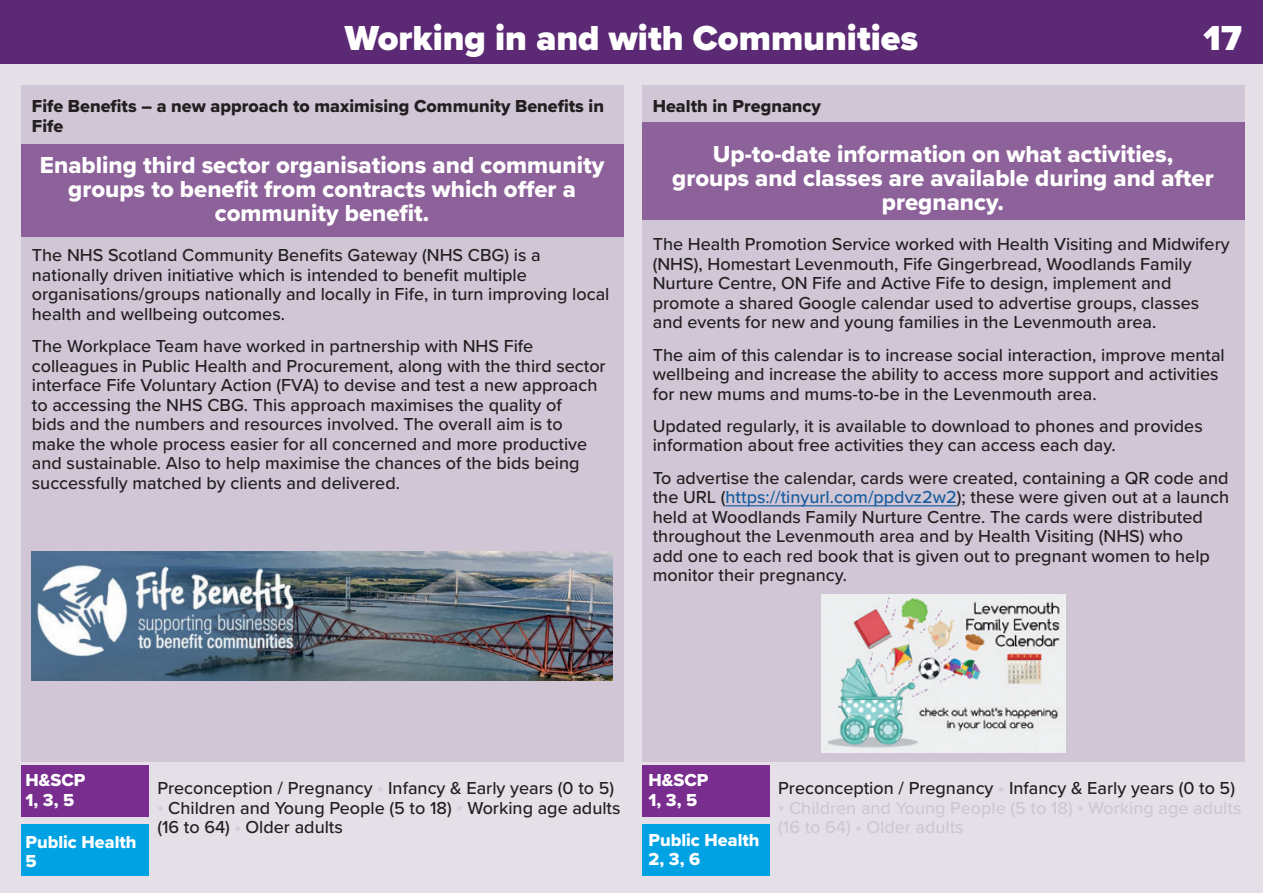
<style>
.page{position:relative;width:1263px;height:893px;background:#fff}
.page>*{position:absolute;margin:0;border:0;box-sizing:border-box;transform-origin:0 0}
.t1{font:900 36px "Proxima Nova";color:#fff}
.t2{font:24px/24px "Proxima Nova Extrabld";color:#fff;text-align:center}
.t3{font:500 18px/19.5px "Proxima Nova";color:#231f20}
.t4{font:500 18px/19.5px "Proxima Nova";color:#d0c6d6}
.t5{font:18px/19.5px "Proxima Nova Extrabld";color:#231f20}
.t6{font:18px/19.5px "Proxima Nova Extrabld";color:#fff}
.s1{color:#175d9e}
.s2{color:#d0c6d6}
.s3{color:#231f20}
</style>
<div class="page">
<div style="left:0;top:45px;width:1263px;height:848px;background:#e5e0e8"></div>
<div style="left:0;top:0;width:1263px;height:64px;background:#5c2974"></div>
<div style="left:21px;top:85px;width:603px;height:676px;background:#d0c6d6"></div>
<div style="left:21px;top:145px;width:603px;height:92px;background:#8d6199"></div>
<div style="left:642px;top:85px;width:603px;height:676px;background:#d0c6d6"></div>
<div style="left:642px;top:122px;width:603px;height:98px;background:#8d6199"></div>
<div style="left:21px;top:765px;width:128px;height:51px;background:#792e8f"></div>
<div style="left:21px;top:825px;width:128px;height:51px;background:#00a2e4"></div>
<div style="left:642px;top:765px;width:128px;height:51px;background:#792e8f"></div>
<div style="left:642px;top:825px;width:128px;height:51px;background:#00a2e4"></div>
<hr style="left:725px;top:505px;width:232px;height:1px;background:#175d9e">
<img style="left:32px;top:552px;width:580px;height:128px">
<img style="left:822px;top:595px;width:243px;height:158px">
<h1 class="t1" style="left:345px;top:11px;width:575px">Working in and with Communities</h1>
<h1 class="t1" style="left:1203px;top:11px;width:40px">17</h1>
<p class="t5" style="left:32px;top:96px;width:574px">Fife Benefits – a new approach to maximising Community Benefits in<br>Fife</p>
<h2 class="t2" style="left:40px;top:152px;width:566px">Enabling third sector organisations and community groups to benefit from contracts which offer a community benefit.</h2>
<p class="t3" style="left:32px;top:245px;width:579px">The NHS Scotland Community Benefits Gateway (NHS CBG) is a nationally driven initiative which is intended to benefit multiple organisations/groups nationally and locally in Fife, in turn improving local health and wellbeing outcomes.</p>
<p class="t3" style="left:32px;top:336px;width:575px">The Workplace Team have worked in partnership with NHS Fife colleagues in Public Health and Procurement, along with the third sector interface Fife Voluntary Action (FVA) to devise and test a new approach to accessing the NHS CBG. This approach maximises the quality of<br>bids and the numbers and resources involved. The overall aim is to make the whole process easier for all concerned and more productive and sustainable. Also to help maximise the chances of the bids being successfully matched by clients and delivered.</p>
<p class="t5" style="left:653px;top:96px;width:170px">Health in Pregnancy</p>
<h2 class="t2" style="left:672px;top:141px;width:543px">Up-to-date information on what activities, groups and classes are available during and after pregnancy.</h2>
<p class="t3" style="left:653px;top:234px;width:578px">The Health Promotion Service worked with Health Visiting and Midwifery (NHS), Homestart Levenmouth, Fife Gingerbread, Woodlands Family Nurture Centre, ON Fife and Active Fife to design, implement and promote a shared Google calendar used to advertise groups, classes and events for new and young families in the Levenmouth area.</p>
<p class="t3" style="left:653px;top:344px;width:573px">The aim of this calendar is to increase social interaction, improve mental wellbeing and increase the ability to access more support and activities for new mums and mums-to-be in the Levenmouth area.</p>
<p class="t3" style="left:653px;top:415px;width:551px">Updated regularly, it is available to download to phones and provides information about free activities they can access each day.</p>
<p class="t3" style="left:653px;top:467px;width:578px">To advertise the calendar, cards were created, containing a QR code and the URL (<span class="s1">https://tinyurl.com/ppdvz2w2</span>); these were given out at a launch held at Woodlands Family Nurture Centre. The cards were distributed throughout the Levenmouth area and by Health Visiting (NHS) who<br>add one to each red book that is given out to pregnant women to help monitor their pregnancy.</p>
<p class="t6" style="left:26px;top:770px;width:61px">H&amp;SCP<br>1, 3, 5</p>
<p class="t6" style="left:26px;top:832px;width:113px">Public Health<br>5</p>
<p class="t3" style="left:157px;top:778px;width:465px">Preconception / Pregnancy <span class="s2">*</span> Infancy &amp; Early years (0 to 5) <span class="s2">*</span> Children and Young People (5 to 18) <span class="s2">*</span> Working age adults (16 to 64) <span class="s2">*</span> Older adults</p>
<p class="t6" style="left:648px;top:770px;width:61px">H&amp;SCP<br>1, 3, 5</p>
<p class="t6" style="left:648px;top:829px;width:113px">Public Health<br>2, 3, 6</p>
<p class="t4" style="left:778px;top:778px;width:465px"><span class="s3">Preconception / Pregnancy</span> * <span class="s3">Infancy &amp; Early years (0 to 5) </span>* Children and Young People (5 to 18) * Working age adults (16 to 64) * Older adults</p>
</div>
